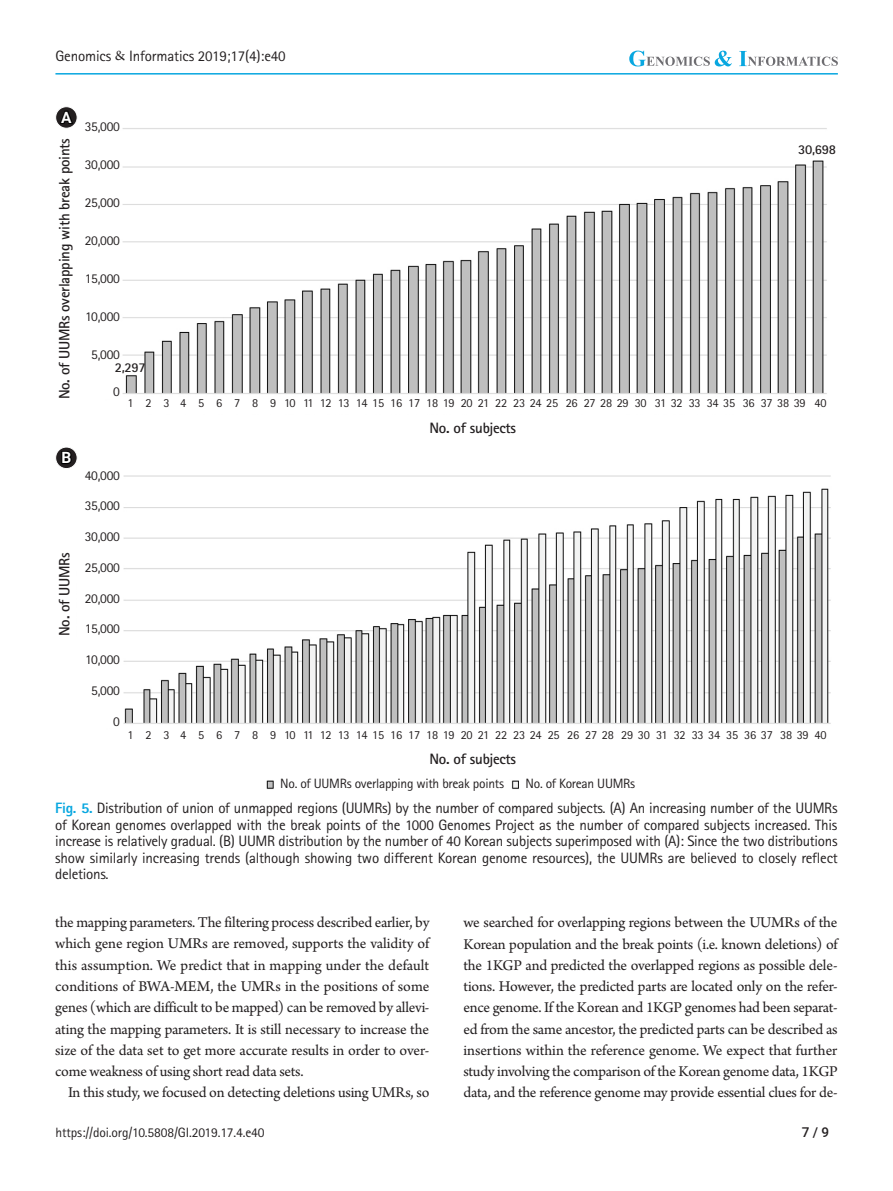
<style>
.page{position:relative;width:893px;height:1191px;background:#fff}
.page>*{position:absolute;margin:0;border:0;box-sizing:border-box;transform-origin:0 0}
.body{font:15.75px/21.3px "Arno Pro";letter-spacing:-.015em;color:#231f20;text-align:justify}
.t1{font:700 15.6px "Roboto";color:#fff}
.fig-caption{font:15px/16.5px "Rotis Sans Serif Std";letter-spacing:-.015em;color:#231f20;text-align:justify}
.Picture_print{font:700 15px "Rotis Sans Serif Std";letter-spacing:-.02em;color:#231f20}
.Picture_print-2{font:13.5px "Rotis Sans Serif Std";letter-spacing:-.02em;color:#231f20}
.Picture_print-3{font:700 13.5px "Rotis Sans Serif Std";letter-spacing:-.02em;color:#231f20}
.t2{font:500 13.5px "Roboto";color:#231f20}
.Picture_print-4{font:12.3px "Rotis Sans Serif Std";letter-spacing:-.02em;color:#231f20}
.s1{font-family:"Arno Pro"}
.s2{font-weight:800;color:#08a7e0}
</style>
<div class="page">
<img style="left:57px;top:128px;width:774px;height:661px">
<div style="left:56px;top:447px;width:21px;height:21px;background:#231f20;border-radius:50%"></div>
<div style="left:55px;top:447px;width:23px;height:22px;border:1px solid #fff;border-radius:50%"></div>
<svg style="left:60px;top:449px;width:13px;height:15px"></svg>
<div style="left:278px;top:419px;width:389px;height:20px;background:#fff"></div>
<div style="left:77px;top:122px;width:43px;height:276px;background:#fff"></div>
<div style="left:128px;top:398px;width:699px;height:16px;background:#fff"></div>
<div style="left:128px;top:730px;width:699px;height:16px;background:#fff"></div>
<div style="left:793px;top:144px;width:43px;height:12px;background:#fff"></div>
<div style="left:77px;top:470px;width:43px;height:258px;background:#fff"></div>
<div style="left:55px;top:120px;width:21px;height:298px;background:#fff"></div>
<div style="left:55px;top:509px;width:21px;height:170px;background:#fff"></div>
<div style="left:278px;top:749px;width:389px;height:21px;background:#fff"></div>
<div style="left:276px;top:772px;width:231px;height:23px;background:#fff"></div>
<div style="left:521px;top:772px;width:232px;height:23px;background:#fff"></div>
<svg style="left:56px;top:107px;width:21px;height:21px"></svg>
<div style="left:55px;top:106px;width:23px;height:23px;border:1px solid #fff;border-radius:50%"></div>
<svg style="left:58px;top:110px;width:17px;height:15px"></svg>
<hr style="left:55px;top:73px;width:783px;height:2px;background:#08a7e0">
<svg style="left:629px;top:51px;width:209px;height:15px"></svg>
<p class="fig-caption" style="left:55px;top:47px;width:232px">Genomics <span class="s1">&amp;</span> Informatics 2019;17(4):e40</p>
<p class="t1" style="left:61px;top:106px;width:12px">A</p>
<p class="Picture_print" style="left:55px;top:399px;width:262px;rotate:-90deg">No. of UUMRs overlapping with break points</p>
<p class="t1" style="left:61px;top:446px;width:11px">B</p>
<p class="Picture_print" style="left:55px;top:636px;width:85px;rotate:-90deg">No. of UUMRs</p>
<p class="Picture_print-2" style="left:85px;top:119px;width:37px">35,000</p>
<p class="Picture_print-2" style="left:85px;top:157px;width:37px">30,000</p>
<p class="Picture_print-2" style="left:85px;top:195px;width:37px">25,000</p>
<p class="Picture_print-2" style="left:85px;top:232px;width:37px">20,000</p>
<p class="Picture_print-2" style="left:85px;top:270px;width:37px">15,000</p>
<p class="Picture_print-2" style="left:85px;top:308px;width:36px">10,000</p>
<p class="Picture_print-2" style="left:91px;top:346px;width:30px">5,000</p>
<p class="Picture_print-2" style="left:113px;top:384px;width:8px">0</p>
<p class="Picture_print-3" style="left:115px;top:359px;width:32px">2,297</p>
<p class="Picture_print-3" style="left:798px;top:140px;width:39px">30,698</p>
<p class="Picture_print-4" style="left:128px;top:395px;width:700px">1 2 3 4 5 6 7 8 9 10 11 12 13 1415 16 17 1819 2021 22 232425 26 272829 30 3132 33 3435 36 373839 40</p>
<p class="Picture_print" style="left:430px;top:418px;width:88px">No. of subjects</p>
<p class="Picture_print-2" style="left:85px;top:467px;width:37px">40,000</p>
<p class="Picture_print-2" style="left:85px;top:498px;width:37px">35,000</p>
<p class="Picture_print-2" style="left:85px;top:528px;width:37px">30,000</p>
<p class="Picture_print-2" style="left:85px;top:559px;width:37px">25,000</p>
<p class="Picture_print-2" style="left:85px;top:590px;width:37px">20,000</p>
<p class="Picture_print-2" style="left:85px;top:621px;width:37px">15,000</p>
<p class="Picture_print-2" style="left:85px;top:651px;width:36px">10,000</p>
<p class="Picture_print-2" style="left:91px;top:682px;width:30px">5,000</p>
<p class="Picture_print-2" style="left:113px;top:713px;width:8px">0</p>
<p class="Picture_print-4" style="left:128px;top:728px;width:700px">1 2 3 4 5 6 7 8 9 10 11 12 13 1415 16 17 1819 2021 22 2324 25 26 2728 2930 31 32 3334 35 3637 383940</p>
<p class="Picture_print" style="left:430px;top:749px;width:88px">No. of subjects</p>
<p class="Picture_print-2" style="left:280px;top:775px;width:225px">No. of UUMRs overlapping with break points</p>
<p class="Picture_print-2" style="left:526px;top:775px;width:111px">No. of Korean UUMRs</p>
<p class="fig-caption" style="left:55px;top:800px;width:784px"><span class="s2">Fig. 5.</span> Distribution of union of unmapped regions (UUMRs) by the number of compared subjects. (A) An increasing number of the UUMRs of Korean genomes overlapped with the break points of the 1000 Genomes Project as the number of compared subjects increased. This increase is relatively gradual. (B) UUMR distribution by the number of 40 Korean subjects superimposed with (A): Since the two distributions show similarly increasing trends (although showing two different Korean genome resources), the UUMRs are believed to closely reflect deletions.</p>
<p class="body" style="left:55px;top:912px;width:376px">the mapping parameters. The filtering process described earlier, by which gene region UMRs are removed, supports the validity of this assumption. We predict that in mapping under the default conditions of BWA-MEM, the UMRs in the positions of some genes (which are difficult to be mapped) can be removed by allevi&shy;ating the mapping parameters. It is still necessary to increase the size of the data set to get more accurate results in order to over&shy;come weakness of using short read data sets.</p>
<p class="body" style="left:68px;top:1082px;width:363px">In this study, we focused on detecting deletions using UMRs, so</p>
<p class="body" style="left:463px;top:912px;width:376px">we searched for overlapping regions between the UUMRs of the Korean population and the break points (i.e. known deletions) of the 1KGP and predicted the overlapped regions as possible dele&shy;tions. However, the predicted parts are located only on the refer&shy;ence genome. If the Korean and 1KGP genomes had been separat&shy;ed from the same ancestor, the predicted parts can be described as insertions within the reference genome. We expect that further study involving the comparison of the Korean genome data, 1KGP data, and the reference genome may provide essential clues for de-</p>
<p class="Picture_print-2" style="left:55px;top:1124px;width:211px">https://doi.org/10.5808/GI.2019.17.4.e40</p>
<p class="t2" style="left:802px;top:1123px;width:29px">7 / 9</p>
</div>
